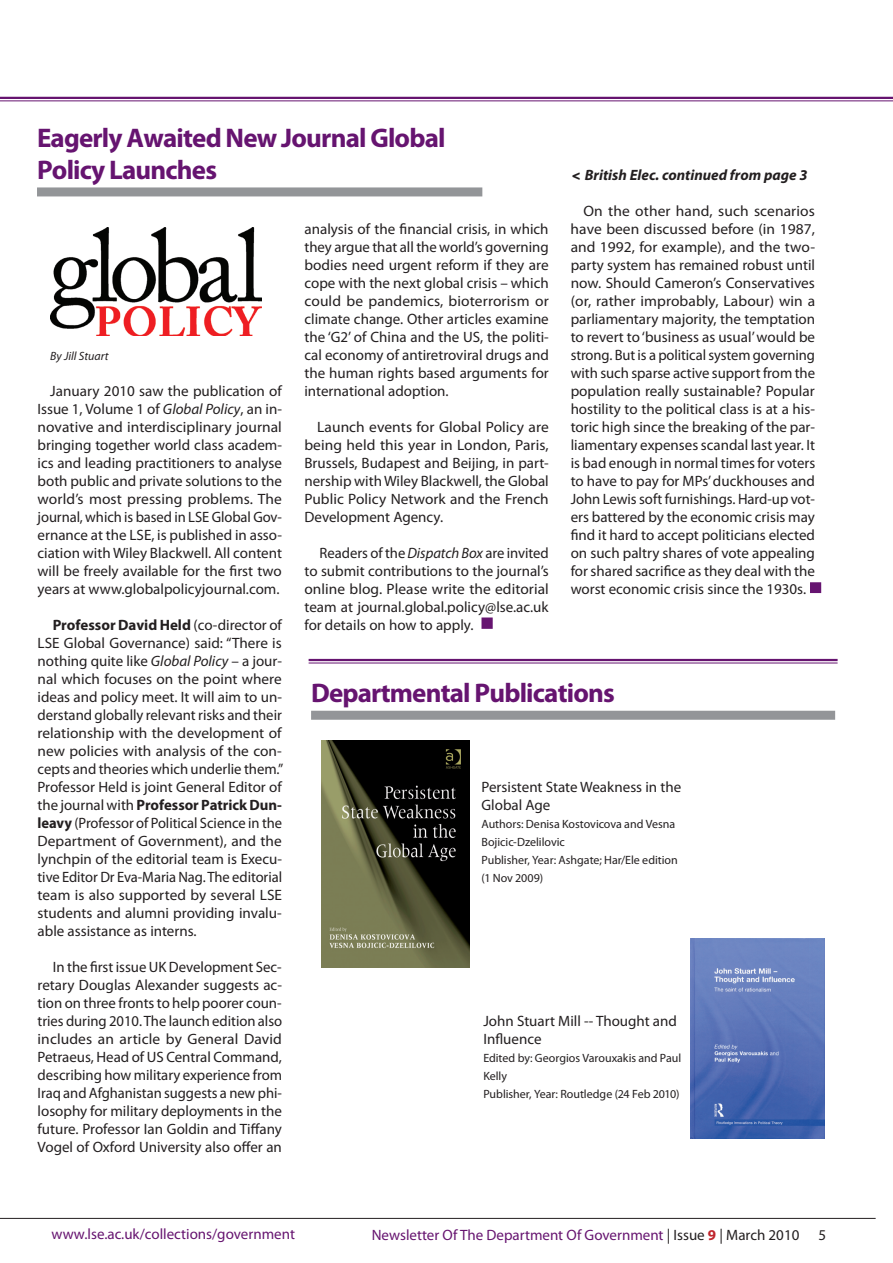
<style>
.page{position:relative;width:893px;height:1263px;background:#fff}
.page>*{position:absolute;margin:0;border:0;box-sizing:border-box;transform-origin:0 0}
.t1{font:700 27px/32.4px "Myriad Pro";letter-spacing:-.03em;color:#661470}
.t2{font:15px/18px "Myriad Pro";color:#231f20;text-align:justify}
.t3{font:15px "Myriad Pro";color:#661470}
.t4{font:italic 700 15px "Myriad Pro";color:#231f20}
.t5{font:12px/18px "Myriad Pro";letter-spacing:-.005em;color:#231f20}
.t6{font:italic 12px "Myriad Pro";color:#231f20}
.s1{font-style:italic}
.s2{font-family:"Cooper Black Std";font-weight:400}
.s3{font-weight:700}
.s4{color:#231f20}
.s5{font-weight:700;color:#c0262d}
</style>
<div class="page">
<hr style="left:0;top:97px;width:893px;height:2px;background:#661470">
<hr style="left:0;top:100px;width:893px;height:1px;background:#661470">
<hr style="left:0;top:1218px;width:876px;height:1px;background:#231f20">
<div style="left:311px;top:711px;width:524px;height:9px;background:#939598"></div>
<hr style="left:309px;top:659px;width:529px;height:2px;background:#661470">
<hr style="left:309px;top:663px;width:529px;height:1px;background:#661470">
<img style="left:321px;top:740px;width:149px;height:227px">
<img style="left:691px;top:939px;width:133px;height:200px">
<img style="left:50px;top:228px;width:211px;height:108px">
<div style="left:37px;top:187px;width:445px;height:9px;background:#939598"></div>
<div style="left:810px;top:582px;width:11px;height:11px;background:#661470"></div>
<div style="left:481px;top:617px;width:12px;height:12px;background:#661470;border:3px solid #661470"></div>
<h1 class="t1" style="left:37px;top:120px;width:410px">Eagerly Awaited New Journal Global<br>Policy Launches</h1>
<p class="t2" style="left:304px;top:220px;width:246px">analysis of the financial crisis, in which they argue that all the world’s governing bodies need urgent reform if they are cope with the next global crisis – which could be pandemics, bioterrorism or climate change. Other articles examine the ‘G2’ of China and the US, the politi&shy;cal economy of antiretroviral drugs and the human rights based arguments for international adoption.</p>
<p class="t2" style="left:304px;top:418px;width:246px;text-indent:13px">Launch events for Global Policy are being held this year in London, Paris, Brussels, Budapest and Beijing, in part&shy;nership with Wiley Blackwell, the Global Public Policy Network and the French Development Agency.</p>
<p class="t2" style="left:304px;top:544px;width:246px;text-indent:15px">Readers of the <span class="s1">Dispatch Box</span> are invited to submit contributions to the journal’s online blog. Please write the editorial team at journal.global.policy@lse.ac.uk for details on how to apply.</p>
<p class="t4" style="left:571px;top:165px;width:237px"><span class="s2">&lt;</span> British Elec. continued from page 3</p>
<p class="t2" style="left:571px;top:202px;width:246px;text-indent:13px">On the other hand, such scenarios have been discussed before (in 1987, and 1992, for example), and the two&shy;party system has remained robust until now. Should Cameron’s Conservatives (or, rather improbably, Labour) win a parliamentary majority, the temptation to revert to ‘business as usual’ would be strong. But is a political system governing with such sparse active support from the population really sustainable? Popular hostility to the political class is at a his&shy;toric high since the breaking of the par&shy;liamentary expenses scandal last year. It is bad enough in normal times for voters to have to pay for MPs’ duckhouses and John Lewis soft furnishings. Hard-up vot&shy;ers battered by the economic crisis may find it hard to accept politicians elected on such paltry shares of vote appealing for shared sacrifice as they deal with the worst economic crisis since the 1930s.</p>
<p class="t6" style="left:50px;top:349px;width:60px">By Jill Stuart</p>
<p class="t2" style="left:38px;top:382px;width:246px;text-indent:13px">January 2010 saw the publication of Issue 1, Volume 1 of <span class="s1">Global Policy</span>, an in&shy;novative and interdisciplinary journal bringing together world class academ&shy;ics and leading practitioners to analyse both public and private solutions to the world’s most pressing problems. The journal, which is based in LSE Global Gov&shy;ernance at the LSE, is published in asso&shy;ciation with Wiley Blackwell. All content will be freely available for the first two years at www.globalpolicyjournal.com.</p>
<p class="t2" style="left:38px;top:616px;width:247px;text-indent:15px"><span class="s3">Professor David Held</span> (co-director of LSE Global Governance) said: “There is nothing quite like <span class="s1">Global Policy</span> – a jour&shy;nal which focuses on the point where ideas and policy meet. It will aim to un&shy;derstand globally relevant risks and their relationship with the development of new policies with analysis of the con&shy;cepts and theories which underlie them.” Professor Held is joint General Editor of the journal with <span class="s3">Professor Patrick Dun&shy;leavy</span> (Professor of Political Science in the Department of Government), and the lynchpin of the editorial team is Execu&shy;tive Editor Dr Eva-Maria Nag. The editorial team is also supported by several LSE students and alumni providing invalu&shy;able assistance as interns.</p>
<p class="t2" style="left:38px;top:958px;width:246px;text-indent:15px">In the first issue UK Development Sec&shy;retary Douglas Alexander suggests ac&shy;tion on three fronts to help poorer coun&shy;tries during 2010. The launch edition also includes an article by General David Petraeus, Head of US Central Command, describing how military experience from Iraq and Afghanistan suggests a new phi&shy;losophy for military deployments in the future. Professor Ian Goldin and Tiffany Vogel of Oxford University also offer an</p>
<h1 class="t1" style="left:311px;top:676px;width:305px">Departmental Publications</h1>
<p class="t2" style="left:481px;top:778px;width:201px">Persistent State Weakness in the<br>Global Age</p>
<p class="t5" style="left:481px;top:815px;width:198px">Authors: Denisa Kostovicova and Vesna<br>Bojicic-Dzelilovic<br>Publisher, Year: Ashgate; Har/Ele edition (1 Nov 2009)</p>
<p class="t2" style="left:483px;top:1012px;width:195px">John Stuart Mill -- Thought and<br>Influence</p>
<p class="t5" style="left:483px;top:1049px;width:199px">Edited by: Georgios Varouxakis and Paul<br>Kelly<br>Publisher, Year: Routledge (24 Feb 2010)</p>
<p class="t3" style="left:52px;top:1225px;width:245px">www.lse.ac.uk/collections/government</p>
<p class="t3" style="left:372px;top:1225px;width:429px">Newsletter Of The Department Of Government <span class="s4">| Issue</span> <span class="s5">9</span> <span class="s4">| March 2010</span></p>
<p class="t2" style="left:818px;top:1225px;width:9px">5</p>
</div>
